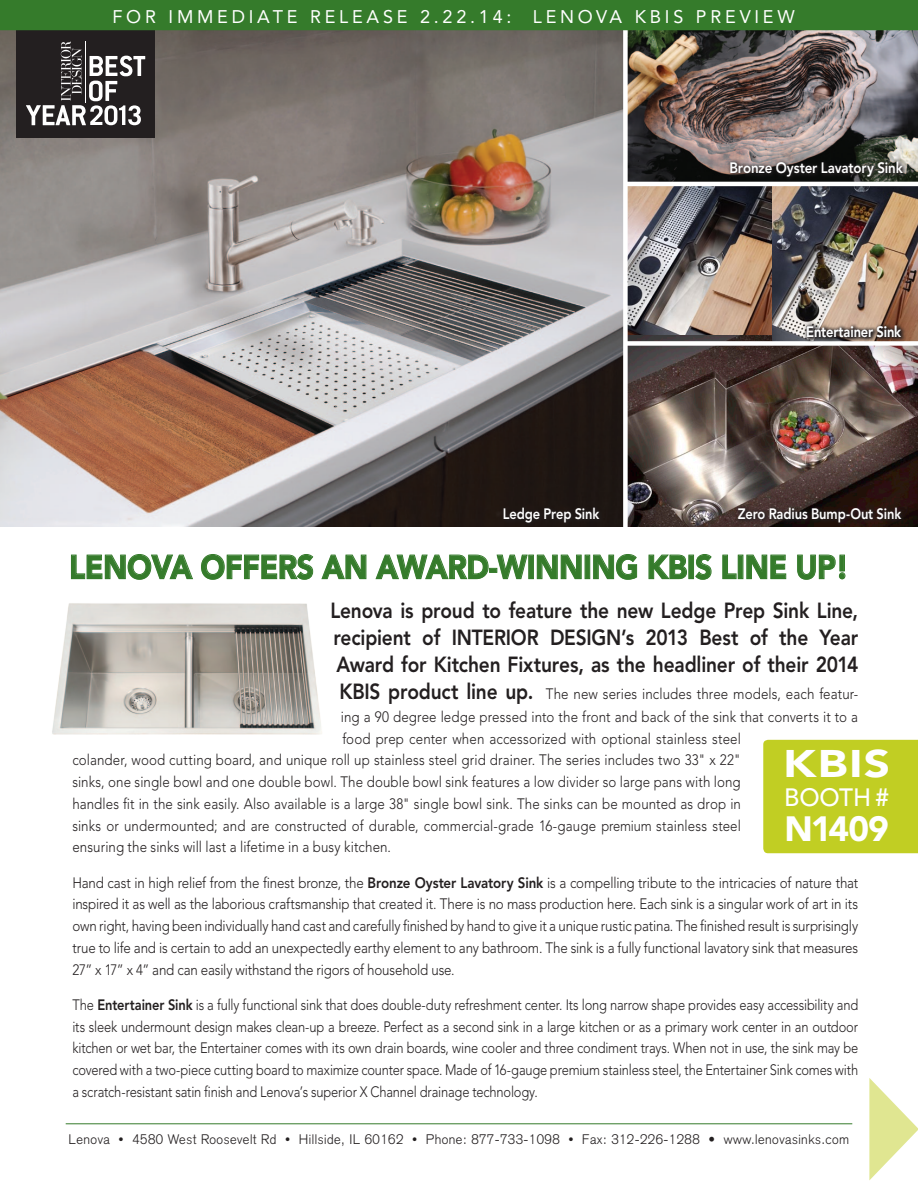
<style>
.page{position:relative;width:918px;height:1188px;background:#fff}
.page>*{position:absolute;margin:0;border:0;box-sizing:border-box;transform-origin:0 0}
.Lenova_body{font:900 38.25px "Avenir";color:#fff;scale:1.2 1}
.Lenova_body-2{font:900 34.95px "Avenir";letter-spacing:-.04em;color:#fff}
.Lenova_body-3{font:900 33px "Expo Black S Si";letter-spacing:-.01em;color:#357b2b;scale:.9 1}
.Lenova_body-4{font:500 24.9px "Avenir";letter-spacing:-.01em;color:#fff}
.LENOVA_BOADY{font:800 21.75px/27px "Avenir";letter-spacing:-.01em;color:#231f20;text-align:justify;scale:.88 1}
.t1{font:18px "Expo S Si";letter-spacing:.21em;color:#fff}
.LENOVA_BOADY-2{font:300 15px/21.8px "Avenir";letter-spacing:.005em;color:#231f20;text-align:justify;scale:.89 1}
.LENOVA_BOADY-3{font:300 15px/21.8px "Avenir";letter-spacing:.005em;color:#231f20;text-align:justify;scale:.86 1}
.LENOVA_BOADY-4{font:800 15px "Avenir";letter-spacing:-.01em;color:#fff;scale:.86 1}
.LENOVA_BOADY-5{font:800 15px "Avenir";letter-spacing:-.01em;color:#fff;scale:.89 1}
.t2{font:300 13.5px "Express Light S Si";letter-spacing:.035em;color:#231f20}
.s1{font-weight:800;font-size:21.75px}
.s2{font-weight:800}
.s3{font-size:10.5px}
</style>
<div class="page">
<img style="left:628px;top:334px;width:290px;height:193px">
<img style="left:628px;top:186px;width:144px;height:148px">
<img style="left:628px;top:30px;width:290px;height:152px">
<img style="left:772px;top:186px;width:146px;height:155px">
<div style="left:607px;top:341px;width:311px;height:5px;background:#fff"></div>
<img style="left:0;top:30px;width:623px;height:497px">
<svg style="left:869px;top:1078px;width:49px;height:102px"></svg>
<hr style="left:66px;top:1123px;width:786px;height:1px;background:#357b2b">
<div style="left:16px;top:23px;width:138px;height:115px;background:#231f20"></div>
<svg style="left:26px;top:41px;width:119px;height:84px"></svg>
<hr style="left:85px;top:41px;width:1px;height:61px;background:#fff">
<img style="left:52px;top:603px;width:270px;height:132px">
<div style="left:0;top:0;width:918px;height:30px;background:#357b2b"></div>
<svg style="left:71px;top:554px;width:122px;height:26px"></svg>
<svg style="left:201px;top:554px;width:112px;height:26px"></svg>
<svg style="left:321px;top:554px;width:46px;height:25px"></svg>
<svg style="left:376px;top:554px;width:152px;height:25px"></svg>
<svg style="left:537px;top:554px;width:45px;height:25px"></svg>
<div style="left:585px;top:555px;width:5px;height:24px;border:1px solid #357b2b"></div>
<svg style="left:593px;top:554px;width:44px;height:26px"></svg>
<svg style="left:648px;top:554px;width:39px;height:25px"></svg>
<div style="left:689px;top:555px;width:5px;height:24px;border:1px solid #357b2b"></div>
<svg style="left:695px;top:554px;width:17px;height:26px"></svg>
<svg style="left:722px;top:554px;width:15px;height:25px"></svg>
<div style="left:738px;top:555px;width:5px;height:24px;border:1px solid #357b2b"></div>
<svg style="left:746px;top:554px;width:41px;height:25px"></svg>
<svg style="left:797px;top:554px;width:49px;height:26px"></svg>
<svg style="left:728px;top:159px;width:180px;height:23px"></svg>
<svg style="left:735px;top:505px;width:171px;height:22px"></svg>
<svg style="left:804px;top:322px;width:102px;height:20px"></svg>
<div style="left:763px;top:739px;width:155px;height:115px;background:#c1ce23"></div>
<div style="left:501px;top:505px;width:104px;height:23px;background:#201815"></div>
<p class="t1" style="left:112px;top:6px;width:684px">FOR IMMEDIATE RELEASE 2.22.14: LENOVA KBIS PREVIEW</p>
<p class="LENOVA_BOADY-5" style="left:729px;top:159px;width:196px">Bronze Oyster Lavatory Sink</p>
<p class="LENOVA_BOADY-4" style="left:503px;top:505px;width:114px">Ledge Prep Sink</p>
<p class="LENOVA_BOADY-4" style="left:806px;top:323px;width:112px">Entertainer Sink</p>
<p class="LENOVA_BOADY-4" style="left:738px;top:505px;width:192px">Zero Radius Bump-Out Sink</p>
<p class="Lenova_body-3" style="left:69px;top:547px;width:868px">LENOVA OFFERS AN AWARD-WINNING KBIS LINE UP!</p>
<p class="LENOVA_BOADY" style="left:330px;top:597px;width:602px">Lenova is proud to feature the new Ledge Prep Sink Line, recipient of INTERIOR DESIGN’s 2013 Best of the Year Award for Kitchen Fixtures, as the headliner of their 2014</p>
<p class="LENOVA_BOADY-2" style="left:339px;top:683px;width:585px"><span class="s1">KBIS product line up.</span> The new series includes three models, each featur-</p>
<p class="LENOVA_BOADY-2" style="left:341px;top:706px;width:583px">ing a 90 degree ledge pressed into the front and back of the sink that converts it to a</p>
<p class="LENOVA_BOADY-2" style="left:342px;top:728px;width:449px">food prep center when accessorized with optional stainless steel</p>
<p class="LENOVA_BOADY-2" style="left:72px;top:749px;width:753px">colander, wood cutting board, and unique roll up stainless steel grid drainer. The series includes two 33" x 22"</p>
<p class="LENOVA_BOADY-2" style="left:72px;top:771px;width:753px">sinks, one single bowl and one double bowl. The double bowl sink features a low divider so large pans with long</p>
<p class="LENOVA_BOADY-2" style="left:72px;top:793px;width:753px">handles fit in the sink easily. Also available is a large 38" single bowl sink. The sinks can be mounted as drop in</p>
<p class="LENOVA_BOADY-2" style="left:72px;top:815px;width:753px">sinks or undermounted; and are constructed of durable, commercial-grade 16-gauge premium stainless steel</p>
<p class="LENOVA_BOADY-2" style="left:72px;top:836px;width:360px">ensuring the sinks will last a lifetime in a busy kitchen.</p>
<p class="LENOVA_BOADY-2" style="left:72px;top:872px;width:885px">Hand cast in high relief from the finest bronze, the <span class="s2">Bronze Oyster Lavatory Sink</span> is a compelling tribute to the intricacies of nature that inspired it as well as the laborious craftsmanship that created it. There is no mass production here. Each sink is a singular work of art in its own right, having been individually hand cast and carefully finished by hand to give it a unique rustic patina. The finished result is surprisingly true to life and is certain to add an unexpectedly earthy element to any bathroom. The sink is a fully functional lavatory sink that measures 27” x 17” x 4” and can easily withstand the rigors of household use.</p>
<p class="LENOVA_BOADY-3" style="left:72px;top:994px;width:915px">The <span class="s2">Entertainer Sink</span> is a fully functional sink that does double-duty refreshment center. Its long narrow shape provides easy accessibility and its sleek undermount design makes clean-up a breeze. Perfect as a second sink in a large kitchen or as a primary work center in an outdoor kitchen or wet bar, the Entertainer comes with its own drain boards, wine cooler and three condiment trays. When not in use, the sink may be covered with a two-piece cutting board to maximize counter space. Made of 16-gauge premium stainless steel, the Entertainer Sink comes with a scratch-resistant satin finish and Lenova’s superior X Channel drainage technology.</p>
<p class="Lenova_body" style="left:783px;top:740px;width:91px">KBIS</p>
<p class="Lenova_body-4" style="left:784px;top:783px;width:106px">BOOTH #</p>
<p class="Lenova_body-2" style="left:784px;top:807px;width:106px">N1409</p>
<p class="t2" style="left:69px;top:1131px;width:782px">Lenova <span class="s3">•</span> 4580 West Roosevelt Rd <span class="s3">•</span> Hillside, IL 60162 <span class="s3">•</span> Phone: 877-733-1098 <span class="s3">•</span> Fax: 312-226-1288 • www.lenovasinks.com</p>
</div>
